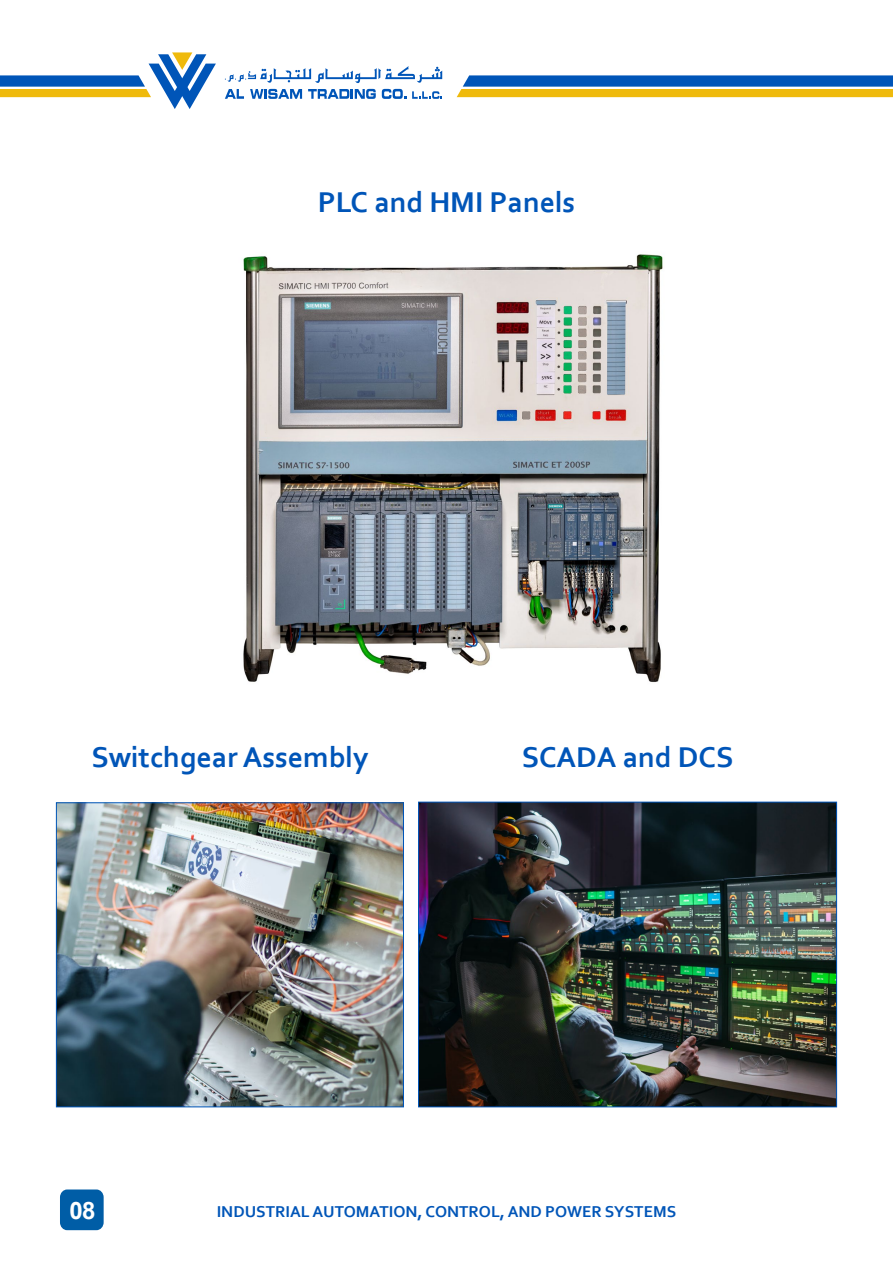
<style>
.page{position:relative;width:893px;height:1263px;background:#fff}
.page>*{position:absolute;margin:0;border:0;box-sizing:border-box;transform-origin:0 0}
.t1{font:700 30px "Corbel";color:#0055b8}
.t2{font:700 24px "Arial";color:#fff}
.t3{font:700 16.5px "Corbel";color:#0055b8}
</style>
<div class="page">
<svg style="left:457px;top:75px;width:436px;height:22px"></svg>
<svg style="left:225px;top:66px;width:217px;height:33px"></svg>
<svg style="left:0;top:52px;width:216px;height:57px"></svg>
<svg style="left:60px;top:1189px;width:44px;height:41px"></svg>
<img style="left:243px;top:254px;width:420px;height:429px">
<img style="left:420px;top:804px;width:415px;height:301px">
<div style="left:418px;top:802px;width:419px;height:305px;border:1px solid #0055b8"></div>
<img style="left:58px;top:804px;width:344px;height:301px">
<div style="left:56px;top:802px;width:348px;height:305px;border:1px solid #0055b8"></div>
<h1 class="t1" style="left:318px;top:183px;width:259px">PLC and HMI Panels</h1>
<h1 class="t1" style="left:91px;top:738px;width:279px">Switchgear Assembly</h1>
<h1 class="t1" style="left:522px;top:738px;width:213px">SCADA and DCS</h1>
<h2 class="t2" style="left:69px;top:1193px;width:28px">08</h2>
<p class="t3" style="left:217px;top:1201px;width:461px">INDUSTRIAL AUTOMATION, CONTROL, AND POWER SYSTEMS</p>
</div>
